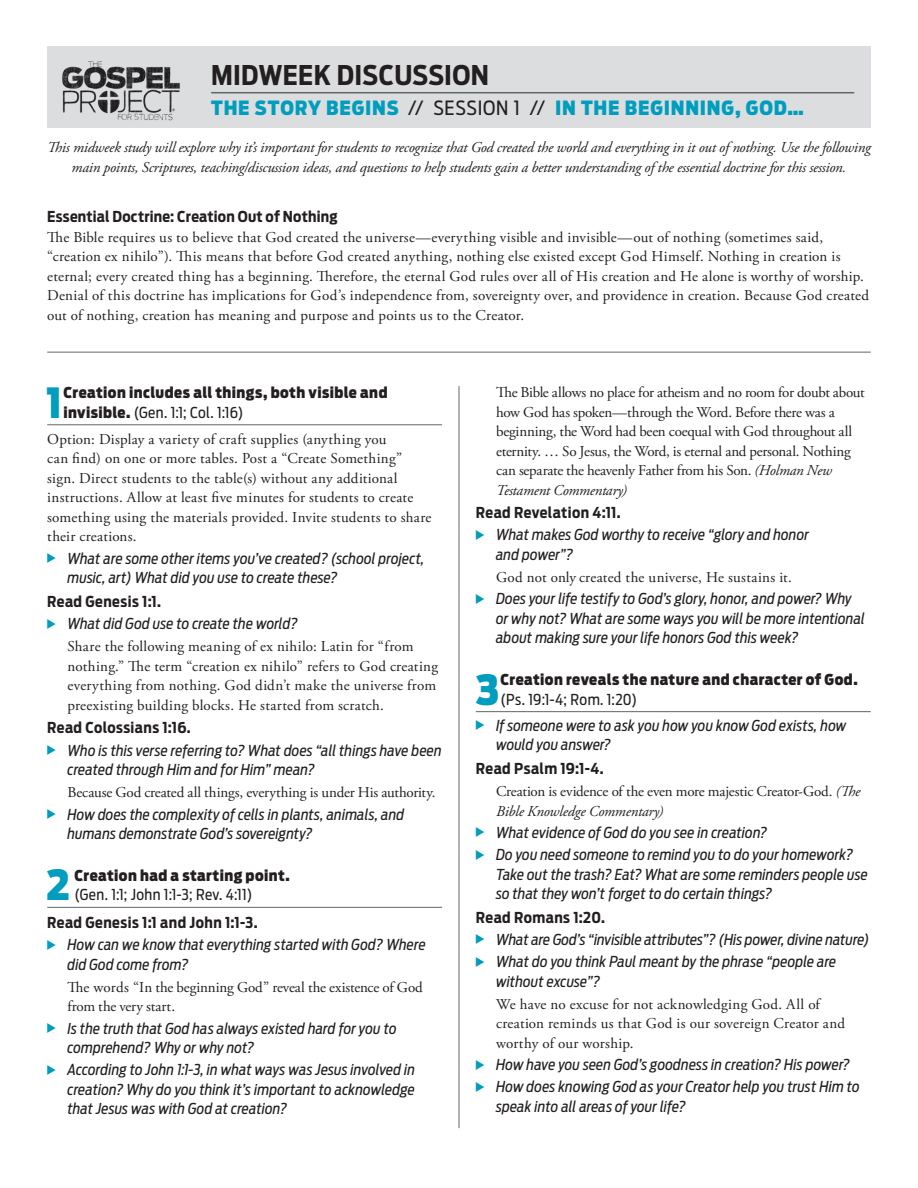
<style>
.page{position:relative;width:918px;height:1188px;background:#fff}
.page>*{position:absolute;margin:0;border:0;box-sizing:border-box;transform-origin:0 0}
.point{font:900 41.25px "Antenna Cond";color:#009dbe}
.t1{font:700 27px "Antenna Cond";letter-spacing:.01em;color:#231f20}
.session{font:900 19.5px "Antenna Cond";letter-spacing:.045em;color:#009dbe}
.body_noindent{font:15px/19.5px "Adobe Garamond Pro";letter-spacing:.01em;color:#231f20}
.t2{font:italic 15px/19.5px "Antenna Cond";letter-spacing:.01em;color:#231f20}
.body_noindent-2{font:15px/19.5px "Adobe Garamond Pro";letter-spacing:-.02em;color:#231f20}
.directions{font:italic 15px/19.5px "Adobe Garamond Pro";letter-spacing:-.015em;color:#231f20;text-align:center}
.point-2{font:900 15px/19.5px "Antenna Cond";letter-spacing:.03em;color:#231f20}
.read_scripture{font:700 15px "Antenna Cond";letter-spacing:.02em;color:#231f20}
.body_noindent-3{font:15px "Adobe Garamond Pro";letter-spacing:-.01em;color:#231f20}
.t3{font:15px "Antenna Cond";letter-spacing:.03em;color:#231f20}
.s1{font-weight:400;color:#231f20}
.s2{font-weight:400}
.s3{font-style:italic}
</style>
<div class="page">
<div style="left:47px;top:47px;width:824px;height:81px;background:#dcddde"></div>
<hr style="left:47px;top:424px;width:395px;height:1px;background:#636466">
<hr style="left:47px;top:907px;width:395px;height:1px;background:#636466">
<hr style="left:211px;top:92px;width:643px;height:1px;background:#636466">
<hr style="left:476px;top:711px;width:395px;height:1px;background:#636466">
<img style="left:88px;top:61px;width:14px;height:4px">
<img style="left:62px;top:65px;width:118px;height:48px">
<img style="left:106px;top:113px;width:67px;height:8px">
<hr style="left:459px;top:386px;width:1px;height:742px;background:#636466">
<hr style="left:47px;top:352px;width:824px;height:1px;background:#636466">
<p class="t1" style="left:211px;top:59px;width:280px">MIDWEEK DISCUSSION</p>
<p class="session" style="left:211px;top:97px;width:594px">THE STORY BEGINS <span class="s1">// SESSION 1 //</span> IN THE BEGINNING, GOD…</p>
<p class="directions" style="left:47px;top:138px;width:825px">This midweek study will explore why it’s important for students to recognize that God created the world and everything in it out of nothing. Use the following main points, Scriptures, teaching/discussion ideas, and questions to help students gain a better understanding of the essential doctrine for this session.</p>
<p class="read_scripture" style="left:47px;top:208px;width:292px">Essential Doctrine: Creation Out of Nothing</p>
<p class="body_noindent" style="left:47px;top:228px;width:823px">The Bible requires us to believe that God created the universe—everything visible and invisible—out of nothing (sometimes said, “creation ex nihilo”). This means that before God created anything, nothing else existed except God Himself. Nothing in creation is eternal; every created thing has a beginning. Therefore, the eternal God rules over all of His creation and He alone is worthy of worship.<br>Denial of this doctrine has implications for God’s independence from, sovereignty over, and providence in creation. Because God created out of nothing, creation has meaning and purpose and points us to the Creator.</p>
<h1 class="point" style="left:46px;top:378px;width:18px">1</h1>
<p class="point-2" style="left:63px;top:383px;width:326px">Creation includes all things, both visible and invisible. <span class="s2">(Gen. 1:1; Col. 1:16)</span></p>
<p class="body_noindent" style="left:47px;top:430px;width:386px">Option: Display a variety of craft supplies (anything you<br>can find) on one or more tables. Post a “Create Something” sign. Direct students to the table(s) without any additional instructions. Allow at least five minutes for students to create something using the materials provided. Invite students to share their creations.</p>
<p class="t2" style="left:68px;top:548px;width:359px">What are some other items you’ve created? (school project, music, art) What did you use to create these?</p>
<p class="read_scripture" style="left:47px;top:592px;width:115px">Read Genesis 1:1.</p>
<p class="t2" style="left:68px;top:614px;width:232px">What did God use to create the world?</p>
<p class="body_noindent" style="left:68px;top:637px;width:372px">Share the following meaning of ex nihilo: Latin for “from nothing.” The term “creation ex nihilo” refers to God creating everything from nothing. God didn’t make the universe from preexisting building blocks. He started from scratch.</p>
<p class="read_scripture" style="left:47px;top:719px;width:145px">Read Colossians 1:16.</p>
<p class="t2" style="left:68px;top:740px;width:376px">Who is this verse referring to? What does “all things have been created through Him and for Him” mean?</p>
<p class="body_noindent-3" style="left:68px;top:784px;width:370px">Because God created all things, everything is under His authority.</p>
<p class="t2" style="left:68px;top:804px;width:338px">How does the complexity of cells in plants, animals, and humans demonstrate God’s sovereignty?</p>
<h1 class="point" style="left:47px;top:861px;width:25px">2</h1>
<p class="point-2" style="left:74px;top:866px;width:217px">Creation had a starting point.</p>
<p class="t3" style="left:74px;top:886px;width:180px">(Gen. 1:1; John 1:1-3; Rev. 4:11)</p>
<p class="read_scripture" style="left:47px;top:914px;width:212px">Read Genesis 1:1 and John 1:1-3.</p>
<p class="t2" style="left:68px;top:935px;width:360px">How can we know that everything started with God? Where did God come from?</p>
<p class="body_noindent" style="left:68px;top:978px;width:357px">The words “In the beginning God” reveal the existence of God from the very start.</p>
<p class="t2" style="left:68px;top:1018px;width:331px">Is the truth that God has always existed hard for you to comprehend? Why or why not?</p>
<p class="t2" style="left:68px;top:1060px;width:349px;text-align:justify">According to John 1:1-3, in what ways was Jesus involved in creation? Why do you think it’s important to acknowledge that Jesus was with God at creation?</p>
<p class="body_noindent-2" style="left:496px;top:383px;width:370px">The Bible allows no place for atheism and no room for doubt about how God has spoken—through the Word. Before there was a beginning, the Word had been coequal with God throughout all eternity. … So Jesus, the Word, is eternal and personal. Nothing can separate the heavenly Father from his Son. <span class="s3">(Holman New Testament Commentary)</span></p>
<p class="read_scripture" style="left:476px;top:504px;width:146px">Read Revelation 4:11.</p>
<p class="t2" style="left:496px;top:525px;width:314px">What makes God worthy to receive “glory and honor and power”?</p>
<p class="body_noindent" style="left:496px;top:568px;width:297px">God not only created the universe, He sustains it.</p>
<p class="t2" style="left:496px;top:589px;width:370px">Does your life testify to God’s glory, honor, and power? Why or why not? What are some ways you will be more intentional about making sure your life honors God this week?</p>
<p class="point" style="left:475px;top:665px;width:25px">3</p>
<p class="point-2" style="left:500px;top:670px;width:359px">Creation reveals the nature and character of God. <span class="s2">(Ps. 19:1-4; Rom. 1:20)</span></p>
<p class="t2" style="left:496px;top:716px;width:352px">If someone were to ask you how you know God exists, how would you answer?</p>
<p class="read_scripture" style="left:476px;top:760px;width:129px">Read Psalm 19:1-4.</p>
<p class="body_noindent-2" style="left:496px;top:782px;width:366px">Creation is evidence of the even more majestic Creator-God. <span class="s3">(The<br>Bible Knowledge Commentary)</span></p>
<p class="t2" style="left:496px;top:823px;width:273px">What evidence of God do you see in creation?</p>
<p class="t2" style="left:496px;top:845px;width:373px">Do you need someone to remind you to do your homework?<br>Take out the trash? Eat? What are some reminders people use so that they won’t forget to do certain things?</p>
<p class="read_scripture" style="left:476px;top:908px;width:131px">Read Romans 1:20.</p>
<p class="t2" style="left:496px;top:930px;width:375px">What are God’s “invisible attributes”? (His power, divine nature)</p>
<p class="t2" style="left:496px;top:952px;width:342px">What do you think Paul meant by the phrase “people are without excuse”?</p>
<p class="body_noindent" style="left:496px;top:995px;width:351px">We have no excuse for not acknowledging God. All of creation reminds us that God is our sovereign Creator and worthy of our worship.</p>
<p class="t2" style="left:496px;top:1055px;width:355px">How have you seen God’s goodness in creation? His power?</p>
<p class="t2" style="left:496px;top:1077px;width:365px">How does knowing God as your Creator help you trust Him to speak into all areas of your life?</p>
</div>
